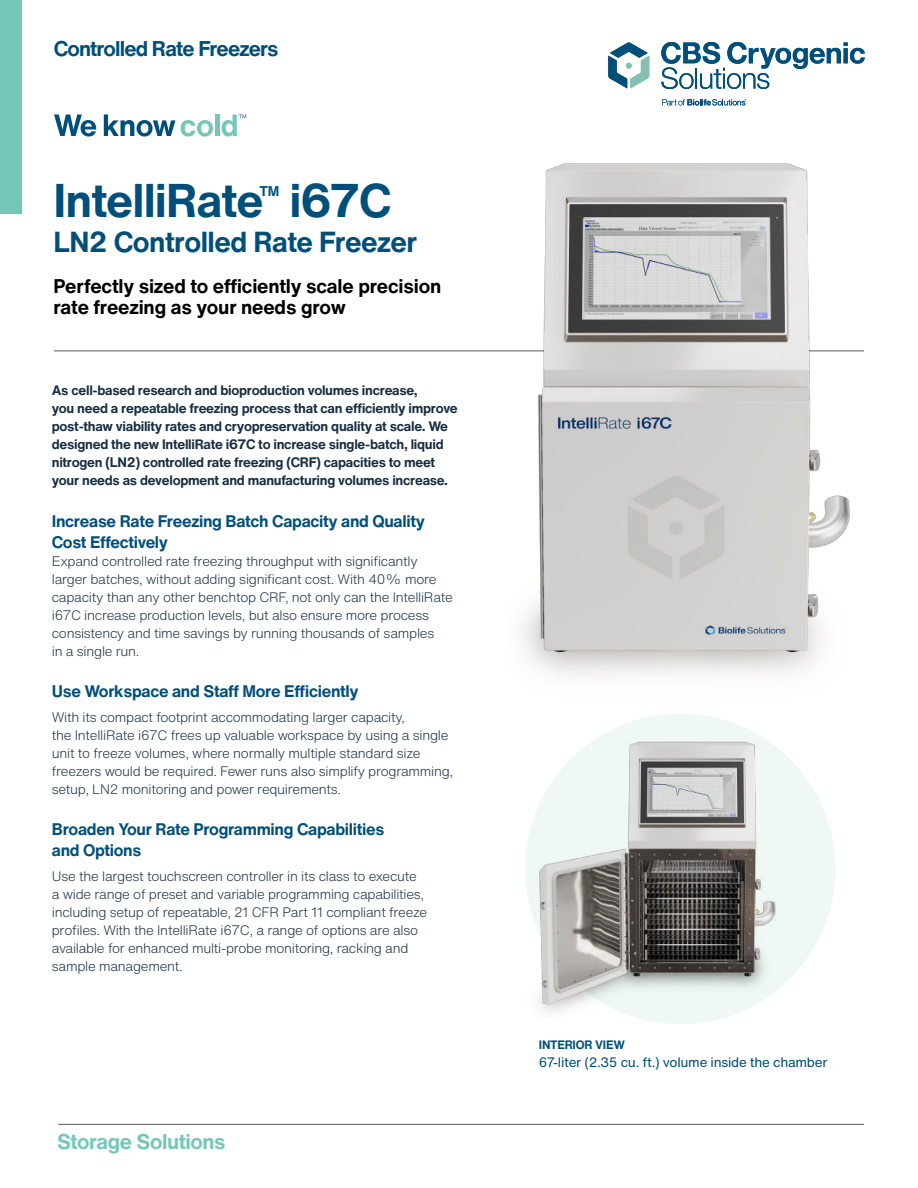
<style>
.page{position:relative;width:918px;height:1188px;background:#fff}
.page>*{position:absolute;margin:0;border:0;box-sizing:border-box;transform-origin:0 0}
.t1{font:700 46.5px "Helvetica Now Text";letter-spacing:-.02em;color:#004f7a}
.t2{font:700 28.5px "Helvetica Now Text";letter-spacing:-.02em;color:#004f7a}
.t3{font:700 21px "Helvetica Now Text";letter-spacing:-.04em;color:#004f7a}
.t4{font:700 21px "Helvetica Now Text";letter-spacing:-.02em;color:#75c7bb}
.t5{font:700 19.5px/21px "Helvetica Now Text";letter-spacing:-.01em;color:#000}
.t6{font:700 16.5px/21px "Helvetica Now Text";letter-spacing:-.02em;color:#004f7a}
.t7{font:700 13.95px "Helvetica Now Text";color:#004f7a}
.t8{font:300 13.5px/18px "Helvetica Now Text";letter-spacing:-.02em;color:#172e42}
.t9{font:700 13.5px/18px "Helvetica Now Text";letter-spacing:-.02em;color:#172e42}
.t10{font:13.5px "Helvetica Now Text";letter-spacing:-.02em;color:#004f7a}
.t11{font:700 12px "Helvetica Now Text";letter-spacing:-.02em;color:#004f7a}
</style>
<div class="page">
<div style="left:525px;top:714px;width:310px;height:310px;background:#eff8f5;border-radius:50%"></div>
<hr style="left:54px;top:351px;width:810px;height:1px;background:#58595b">
<svg style="left:608px;top:42px;width:41px;height:47px"></svg>
<svg style="left:662px;top:99px;width:84px;height:6px"></svg>
<svg style="left:661px;top:42px;width:204px;height:47px"></svg>
<img style="left:507px;top:163px;width:357px;height:565px">
<img style="left:526px;top:732px;width:259px;height:283px">
<div style="left:0;top:0;width:22px;height:213px;background:#75c7bb"></div>
<hr style="left:58px;top:1124px;width:806px;height:1px;background:#58595b">
<svg style="left:54px;top:114px;width:42px;height:23px"></svg>
<svg style="left:104px;top:114px;width:71px;height:23px"></svg>
<svg style="left:181px;top:120px;width:32px;height:17px"></svg>
<hr style="left:215px;top:114px;width:4px;height:22px;background:#75c7ba">
<svg style="left:222px;top:114px;width:24px;height:23px"></svg>
<h3 class="t3" style="left:54px;top:40px;width:226px">Controlled Rate Freezers</h3>
<p class="t7" style="left:260px;top:185px;width:21px">TM</p>
<h1 class="t1" style="left:290px;top:183px;width:103px">i67C</h1>
<h2 class="t2" style="left:54px;top:231px;width:365px">LN2 Controlled Rate Freezer</h2>
<h3 class="t5" style="left:54px;top:277px;width:389px">Perfectly sized to efficiently scale precision rate freezing as your needs grow</h3>
<h1 class="t1" style="left:54px;top:183px;width:212px">IntelliRate</h1>
<p class="t9" style="left:52px;top:383px;width:407px">As cell-based research and bioproduction volumes increase,<br>you need a repeatable freezing process that can efficiently improve post-thaw viability rates and cryopreservation quality at scale. We designed the new IntelliRate i67C to increase single-batch, liquid nitrogen (LN2) controlled rate freezing (CRF) capacities to meet your needs as development and manufacturing volumes increase.</p>
<p class="t6" style="left:52px;top:512px;width:375px">Increase Rate Freezing Batch Capacity and Quality<br>Cost Effectively</p>
<p class="t8" style="left:52px;top:553px;width:403px">Expand controlled rate freezing throughput with significantly larger batches, without adding significant cost. With 40% more capacity than any other benchtop CRF, not only can the IntelliRate i67C increase production levels, but also ensure more process consistency and time savings by running thousands of samples<br>in a single run.</p>
<p class="t6" style="left:52px;top:683px;width:308px">Use Workspace and Staff More Efficiently</p>
<p class="t8" style="left:52px;top:709px;width:403px">With its compact footprint accommodating larger capacity,<br>the IntelliRate i67C frees up valuable workspace by using a single unit to freeze volumes, where normally multiple standard size freezers would be required. Fewer runs also simplify programming, setup, LN2 monitoring and power requirements.</p>
<p class="t6" style="left:52px;top:821px;width:334px">Broaden Your Rate Programming Capabilities and Options</p>
<p class="t8" style="left:52px;top:868px;width:377px">Use the largest touchscreen controller in its class to execute a wide range of preset and variable programming capabilities, including setup of repeatable, 21 CFR Part 11 compliant freeze profiles. With the IntelliRate i67C, a range of options are also available for enhanced multi-probe monitoring, racking and sample management.</p>
<h3 class="t4" style="left:57px;top:1134px;width:170px">Storage Solutions</h3>
<p class="t11" style="left:539px;top:1040px;width:88px">INTERIOR VIEW</p>
<p class="t10" style="left:539px;top:1057px;width:290px">67-liter (2.35 cu. ft.) volume inside the chamber</p>
</div>
